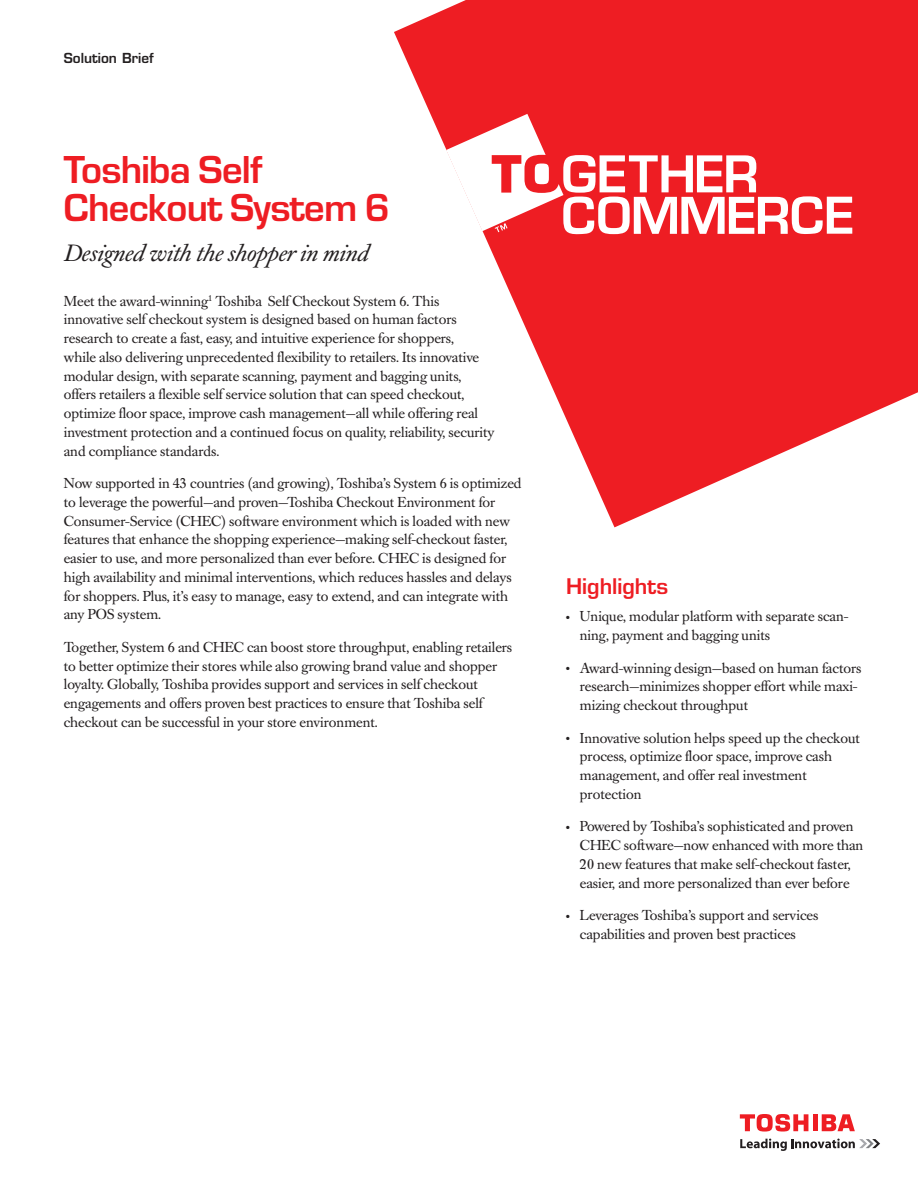
<style>
.page{position:relative;width:918px;height:1188px;background:#fff}
.page>*{position:absolute;margin:0;border:0;box-sizing:border-box;transform-origin:0 0}
.t1{font:600 36px/38.2px "Eurostile LT Std";letter-spacing:-.02em;color:#ee1d23}
.t2{font:italic 23.25px "Caslon Book Pro";color:#231f20}
.t3{font:600 21px "Eurostile LT Std";color:#ee1d23}
.t4{font:14.25px/18.8px "Caslon Book Pro";color:#231f20}
.t5{font:600 13.5px "Eurostile LT Std";color:#231f20}
</style>
<div class="page">
<svg style="left:394px;top:0;width:524px;height:527px;fill:#ee1d23"></svg>
<svg style="left:446px;top:114px;width:406px;height:120px;fill:#ee1d23"></svg>
<svg style="left:740px;top:1139px;width:140px;height:12px"></svg>
<hr style="left:813px;top:1114px;width:4px;height:17px;background:#ee1d23">
<svg style="left:822px;top:1114px;width:33px;height:17px"></svg>
<svg style="left:740px;top:1114px;width:68px;height:18px"></svg>
<p class="t5" style="left:64px;top:50px;width:92px">Solution Brief</p>
<h1 class="t1" style="left:64px;top:150px;width:328px">Toshiba Self<br>Checkout System 6</h1>
<h2 class="t2" style="left:64px;top:238px;width:306px">Designed with the shopper in mind</h2>
<p class="t4" style="left:64px;top:291px;width:432px">Meet the award-winning<sup>1</sup> Toshiba Self Checkout System 6. This innovative self checkout system is designed based on human factors research to create a fast, easy, and intuitive experience for shoppers,<br>while also delivering unprecedented flexibility to retailers. Its innovative modular design, with separate scanning, payment and bagging units, offers retailers a flexible self service solution that can speed checkout, optimize floor space, improve cash management—all while offering real investment protection and a continued focus on quality, reliability, security and compliance standards.</p>
<p class="t4" style="left:64px;top:474px;width:459px">Now supported in 43 countries (and growing), Toshiba’s System 6 is optimized to leverage the powerful—and proven—Toshiba Checkout Environment for Consumer-Service (CHEC) software environment which is loaded with new features that enhance the shopping experience—making self-checkout faster, easier to use, and more personalized than ever before. CHEC is designed for high availability and minimal interventions, which reduces hassles and delays for shoppers. Plus, it’s easy to manage, easy to extend, and can integrate with any POS system.</p>
<p class="t4" style="left:64px;top:638px;width:450px">Together, System 6 and CHEC can boost store throughput, enabling retailers to better optimize their stores while also growing brand value and shopper loyalty. Globally, Toshiba provides support and services in self checkout engagements and offers proven best practices to ensure that Toshiba self checkout can be successful in your store environment.</p>
<h3 class="t3" style="left:566px;top:573px;width:104px">Highlights</h3>
<p class="t4" style="left:580px;top:607px;width:270px;text-indent:-14px">● Unique, modular platform with separate scan&shy;ning, payment and bagging units</p>
<p class="t4" style="left:580px;top:658px;width:283px;text-indent:-14px">● Award-winning design—based on human factors research—minimizes shopper effort while maxi&shy;mizing checkout throughput</p>
<p class="t4" style="left:580px;top:728px;width:282px;text-indent:-14px">● Innovative solution helps speed up the checkout process, optimize floor space, improve cash management, and offer real investment protection</p>
<p class="t4" style="left:580px;top:817px;width:285px;text-indent:-14px">● Powered by Toshiba’s sophisticated and proven CHEC software—now enhanced with more than 20 new features that make self-checkout faster, easier, and more personalized than ever before</p>
<p class="t4" style="left:580px;top:906px;width:240px;text-indent:-14px">● Leverages Toshiba’s support and services capabilities and proven best practices</p>
</div>
